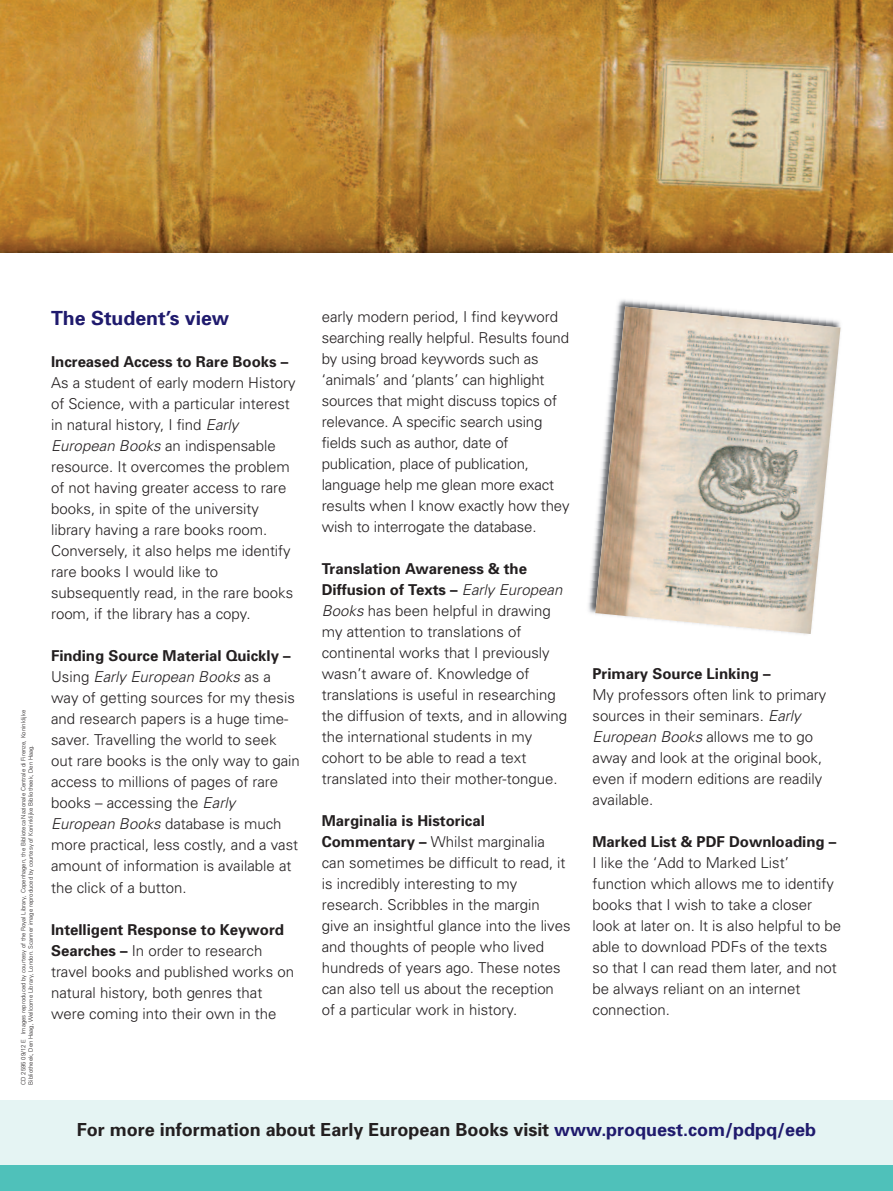
<style>
.page{position:relative;width:893px;height:1191px;background:#fff}
.page>*{position:absolute;margin:0;border:0;box-sizing:border-box;transform-origin:0 0}
.t1{font:700 19.5px "Univers";color:#1f1a6d}
.t2{font:700 18px "Univers";color:#231f20}
.t3{font:300 15px/21px "Univers";color:#231f20}
.t4{font:700 15px "Univers";color:#231f20}
.t5{font:300 6px/7.2px "Univers";color:#231f20}
.s1{font-style:italic}
.s2{font-weight:700}
.s3{color:#1f1a6d}
</style>
<div class="page">
<div style="left:0;top:1164px;width:893px;height:27px;background:#4fc1ba"></div>
<div style="left:0;top:1100px;width:893px;height:64px;background:#e5f4f3"></div>
<img style="left:0;top:0;width:893px;height:252px">
<img style="left:588px;top:299px;width:253px;height:336px">
<img style="left:595px;top:306px;width:245px;height:328px">
<p class="t5" style="left:20px;top:1084px;width:376px;rotate:-90deg">CD 2595 09/12 E Images reproduced by courtesy of the Royal Library, Copenhagen, the Biblioteca Nazionale Centrale di Firenze, Koninklijke<br>Bibliotheek, Den Haag, Wellcome Library, London. Scanner image reproduced by courtesy of Koninklijke Bibliotheek, Den Haag.</p>
<h1 class="t1" style="left:51px;top:311px;width:180px">The Student’s view</h1>
<p class="t4" style="left:51px;top:356px;width:239px">Increased Access to Rare Books –</p>
<p class="t3" style="left:51px;top:374px;width:246px">As a student of early modern History of Science, with a particular interest in natural history, I find <span class="s1">Early European Books</span> an indispensable resource. It overcomes the problem of not having greater access to rare books, in spite of the university library having a rare books room.<br>Conversely, it also helps me identify rare books I would like to subsequently read, in the rare books room, if the library has a copy.</p>
<p class="t3" style="left:51px;top:647px;width:250px"><span class="s2">Finding Source Material Quickly – </span>Using <span class="s1">Early European Books</span> as a way of getting sources for my thesis and research papers is a huge time&shy;saver. Travelling the world to seek out rare books is the only way to gain access to millions of pages of rare books – accessing the <span class="s1">Early European Books</span> database is much more practical, less costly, and a vast amount of information is available at the click of a button.</p>
<p class="t3" style="left:51px;top:920px;width:245px"><span class="s2">Intelligent Response to Keyword Searches –</span> In order to research travel books and published works on natural history, both genres that were coming into their own in the</p>
<p class="t3" style="left:322px;top:307px;width:249px">early modern period, I find keyword searching really helpful. Results found by using broad keywords such as ‘animals’ and ‘plants’ can highlight sources that might discuss topics of relevance. A specific search using fields such as author, date of publication, place of publication, language help me glean more exact results when I know exactly how they wish to interrogate the database.</p>
<p class="t3" style="left:322px;top:559px;width:247px"><span class="s2">Translation Awareness &amp; the Diffusion of Texts –</span> <span class="s1">Early European Books</span> has been helpful in drawing my attention to translations of continental works that I previously wasn’t aware of. Knowledge of translations is useful in researching the diffusion of texts, and in allowing the international students in my cohort to be able to read a text translated into their mother-tongue.</p>
<p class="t3" style="left:322px;top:811px;width:250px"><span class="s2">Marginalia is Historical Commentary –</span> Whilst marginalia can sometimes be difficult to read, it is incredibly interesting to my research. Scribbles in the margin give an insightful glance into the lives and thoughts of people who lived hundreds of years ago. These notes can also tell us about the reception of a particular work in history.</p>
<p class="t4" style="left:592px;top:668px;width:180px">Primary Source Linking –</p>
<p class="t3" style="left:592px;top:685px;width:235px">My professors often link to primary sources in their seminars. <span class="s1">Early<br>European Books</span> allows me to go away and look at the original book, even if modern editions are readily available.</p>
<p class="t4" style="left:592px;top:836px;width:245px">Marked List &amp; PDF Downloading –</p>
<p class="t3" style="left:592px;top:853px;width:250px">I like the ‘Add to Marked List’ function which allows me to identify books that I wish to take a closer look at later on. It is also helpful to be able to download PDFs of the texts so that I can read them later, and not be always reliant on an internet connection.</p>
<p class="t2" style="left:77px;top:1123px;width:741px">For more information about Early European Books visit <span class="s3">www.proquest.com/pdpq/eeb</span></p>
</div>
